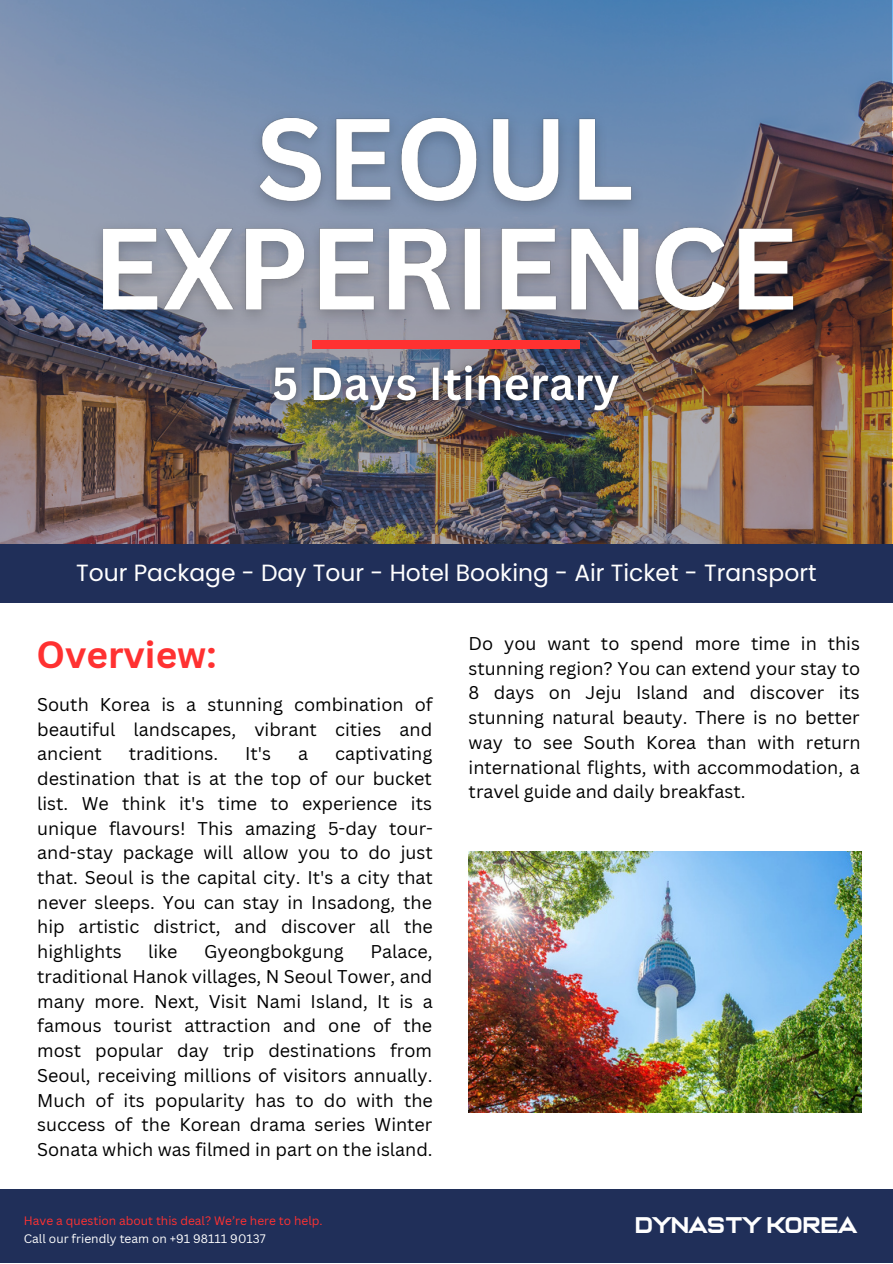
<style>
.page{position:relative;width:893px;height:1264px;background:#fff}
.page>*{position:absolute;margin:0;border:0;box-sizing:border-box;transform-origin:0 0}
.t1{font:700 36.9px "Canva Sans";color:#ff3131}
.t2{font:23.4px "Poppins";color:#fff}
.t3{font:23.1px "Casanova Scotia";color:#fff}
.t4{font:18px/24.8px "Canva Sans";color:#000;text-align:justify}
.t5{font:12px "Canva Sans";color:#ff3131}
.t6{font:12px "Canva Sans";color:#fff}
</style>
<div class="page">
<div style="left:0;top:1189px;width:892px;height:73px;background:#202f59"></div>
<img style="left:0;top:0;width:891px;height:544px">
<img style="left:72px;top:64px;width:744px;height:302px">
<img style="left:256px;top:338px;width:378px;height:92px">
<div style="left:0;top:544px;width:892px;height:58px;background:#202f59"></div>
<img style="left:468px;top:851px;width:393px;height:261px">
<p class="t2" style="left:76px;top:559px;width:742px">Tour Package - Day Tour - Hotel Booking - Air Ticket - Transport</p>
<h1 class="t1" style="left:36px;top:632px;width:182px">Overview:</h1>
<p class="t4" style="left:37px;top:692px;width:397px">South Korea is a stunning combination of beautiful landscapes, vibrant cities and ancient</p>
<p class="t4" style="left:37px;top:741px;width:397px;text-indent:298px">captivating destination that is at the top of our bucket list. We think it's time to experience its unique flavours! This amazing 5-day tour&shy;and-stay package will allow you to do just that. Seoul is the capital city. It's a city that never sleeps. You can stay in Insadong, the hip artistic district, and discover all the highlights</p>
<p class="t4" style="left:129px;top:741px;width:91px">traditions.</p>
<p class="t4" style="left:245px;top:741px;width:28px">It's</p>
<p class="t4" style="left:298px;top:741px;width:12px">a</p>
<p class="t4" style="left:37px;top:939px;width:397px;text-indent:333px">Palace, traditional Hanok villages, N Seoul Tower, and many more. Next, Visit Nami Island, It is a famous tourist attraction and one of the most popular day trip destinations from Seoul, receiving millions of visitors annually.<br>Much of its popularity has to do with the success of the Korean drama series Winter Sonata which was filmed in part on the island.</p>
<p class="t4" style="left:148px;top:939px;width:31px">like</p>
<p class="t4" style="left:204px;top:939px;width:141px">Gyeongbokgung</p>
<p class="t5" style="left:24px;top:1213px;width:300px">Have a question about this deal? We’re here to help.</p>
<p class="t6" style="left:24px;top:1231px;width:243px">Call our friendly team on +91 98111 90137</p>
<p class="t4" style="left:468px;top:631px;width:393px">Do you want to spend more time in this stunning region? You can extend your stay to 8 days on Jeju Island and discover its stunning natural beauty. There is no better way to see South Korea than with return international flights, with accommodation, a travel guide and daily breakfast.</p>
<p class="t3" style="left:636px;top:1215px;width:223px">DYNASTY KOREA</p>
</div>
